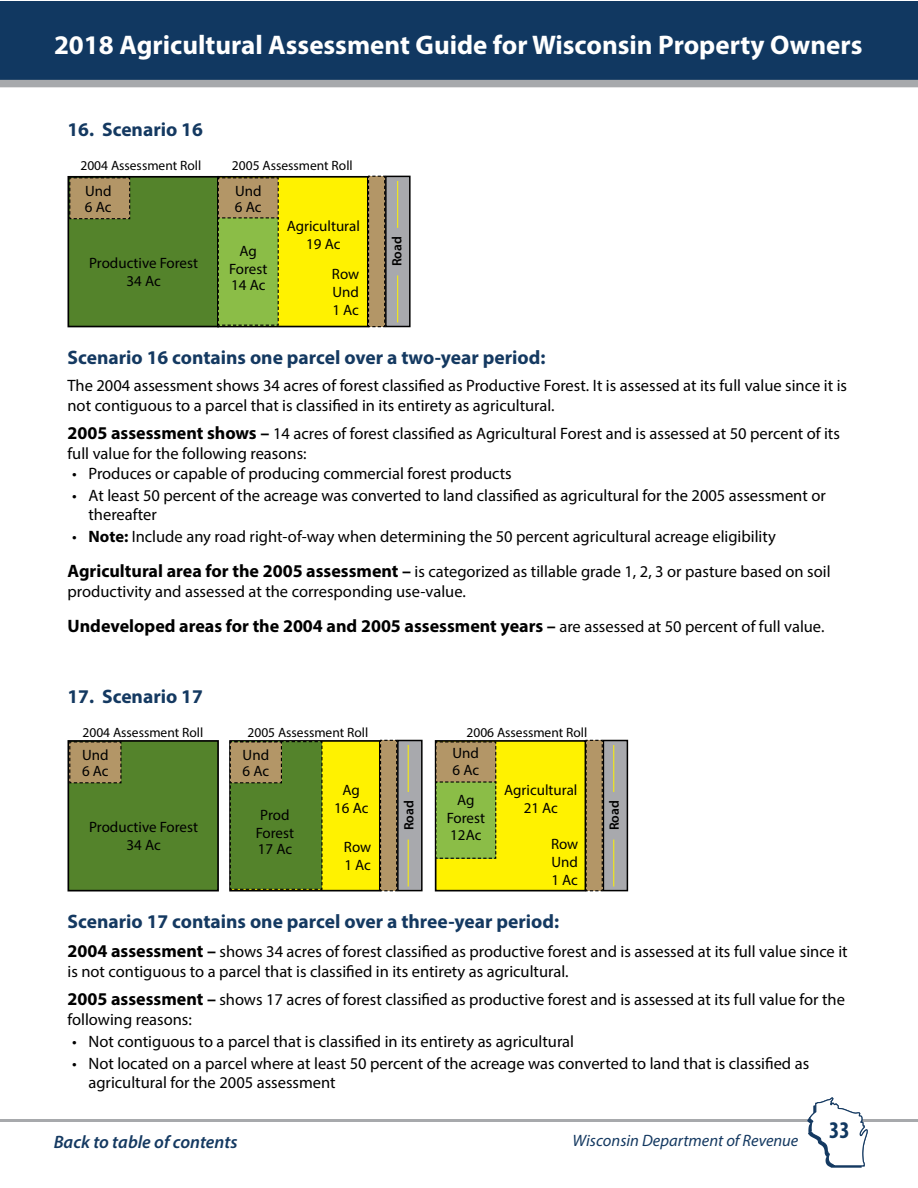
<style>
.page{position:relative;width:918px;height:1188px;background:#fff}
.page>*{position:absolute;margin:0;border:0;box-sizing:border-box;transform-origin:0 0}
.t1{font:700 27px "Myriad Pro";color:#fff}
.t2{font:700 condensed 24px "Myriad Pro";color:#113861}
.t3{font:700 19.5px "Myriad Pro";color:#143961}
.t4{font:700 18px "Myriad Pro";color:#000}
.t5{font:italic 600 18px "Myriad Pro";color:#143961}
.t6{font:16.5px/19.8px "Myriad Pro";color:#000}
.t7{font:italic 16.5px "Myriad Pro";color:#143961}
.t8{font:15px/18px "Myriad Pro";color:#000;text-align:center}
.t9{font:13.5px "Myriad Pro";color:#000}
.t10{font:600 13.5px "Myriad Pro";color:#000}
.s1{font-weight:700;font-size:18px}
.s2{font-weight:700}
.s3{font-weight:400;font-size:16.5px}
</style>
<div class="page">
<div style="left:1px;top:1px;width:917px;height:86px;background:#113861"></div>
<div style="left:0;top:80px;width:918px;height:7px;background:#a7a9ac"></div>
<hr style="left:0;top:1119px;width:918px;height:3px;background:#a7a9ac">
<svg style="left:807px;top:1097px;width:61px;height:71px"></svg>
<div style="left:68px;top:177px;width:150px;height:150px;background:#54832b"></div>
<div style="left:68px;top:176px;width:151px;height:151px;border:2px solid #000"></div>
<div style="left:218px;top:177px;width:150px;height:150px;background:#fff200"></div>
<div style="left:217px;top:176px;width:152px;height:151px;border:2px solid #000"></div>
<div style="left:386px;top:176px;width:24px;height:151px;background:#a8a9ad"></div>
<div style="left:385px;top:176px;width:26px;height:151px;border:2px solid #000"></div>
<svg style="left:367px;top:175px;width:19px;height:153px"></svg>
<svg style="left:69px;top:177px;width:62px;height:43px"></svg>
<svg style="left:217px;top:177px;width:62px;height:149px"></svg>
<hr style="left:397px;top:181px;width:1px;height:47px;background:#fff200">
<hr style="left:397px;top:275px;width:1px;height:47px;background:#fff200">
<div style="left:68px;top:741px;width:150px;height:150px;background:#54832b"></div>
<div style="left:68px;top:740px;width:151px;height:151px;border:2px solid #000"></div>
<div style="left:230px;top:741px;width:150px;height:150px;background:#fff200"></div>
<div style="left:229px;top:740px;width:152px;height:151px;border:2px solid #000"></div>
<div style="left:436px;top:741px;width:149px;height:150px;background:#fff200"></div>
<div style="left:435px;top:740px;width:151px;height:151px;border:2px solid #000"></div>
<div style="left:398px;top:741px;width:24px;height:150px;background:#a8a9ad"></div>
<div style="left:397px;top:740px;width:26px;height:151px;border:2px solid #000"></div>
<div style="left:603px;top:741px;width:24px;height:150px;background:#a8a9ad"></div>
<div style="left:603px;top:740px;width:25px;height:151px;border:2px solid #000"></div>
<svg style="left:379px;top:739px;width:19px;height:153px"></svg>
<svg style="left:585px;top:739px;width:18px;height:153px"></svg>
<svg style="left:435px;top:741px;width:62px;height:118px"></svg>
<hr style="left:408px;top:745px;width:1px;height:47px;background:#fff200">
<hr style="left:613px;top:745px;width:1px;height:47px;background:#fff200">
<hr style="left:408px;top:840px;width:1px;height:47px;background:#fff200">
<hr style="left:613px;top:840px;width:1px;height:47px;background:#fff200">
<svg style="left:229px;top:741px;width:94px;height:149px"></svg>
<svg style="left:69px;top:741px;width:53px;height:43px"></svg>
<h1 class="t1" style="left:54px;top:27px;width:810px">2018 Agricultural Assessment Guide for Wisconsin Property Owners</h1>
<p class="t3" style="left:68px;top:117px;width:137px">16. Scenario 16</p>
<p class="t9" style="left:80px;top:157px;width:122px">2004 Assessment Roll</p>
<p class="t9" style="left:232px;top:157px;width:122px">2005 Assessment Roll</p>
<p class="t8" style="left:85px;top:182px;width:28px;line-height:16.5px;text-align:left">Und<br>6 Ac</p>
<p class="t8" style="left:235px;top:182px;width:28px;line-height:16.5px;text-align:left">Und<br>6 Ac</p>
<p class="t8" style="left:229px;top:241px;width:40px">Ag<br>Forest</p>
<p class="t8" style="left:231px;top:276px;width:36px">14 Ac</p>
<p class="t8" style="left:332px;top:265px;width:29px;text-align:justify">Row Und 1 Ac</p>
<p class="t3" style="left:68px;top:345px;width:480px">Scenario 16 contains one parcel over a two-year period:</p>
<p class="t6" style="left:68px;top:375px;width:781px">The 2004 assessment shows 34 acres of forest classified as Productive Forest. It is assessed at its full value since it is not contiguous to a parcel that is classified in its entirety as agricultural.</p>
<p class="t6" style="left:68px;top:423px;width:774px"><span class="s1">2005 assessment shows –</span> 14 acres of forest classified as Agricultural Forest and is assessed at 50 percent of its full value for the following reasons:</p>
<p class="t6" style="left:72px;top:463px;width:441px">• Produces or capable of producing commercial forest products</p>
<p class="t6" style="left:89px;top:485px;width:739px;text-indent:-16px">• At least 50 percent of the acreage was converted to land classified as agricultural for the 2005 assessment or thereafter</p>
<p class="t6" style="left:68px;top:519px;width:765px;line-height:35.1px">• <span class="s2">Note:</span> Include any road right-of-way when determining the 50 percent agricultural acreage eligibility<br><span class="s1">Agricultural area for the 2005 assessment –</span> is categorized as tillable grade 1, 2, 3 or pasture based on soil</p>
<p class="t6" style="left:67px;top:582px;width:398px">productivity and assessed at the corresponding use-value.</p>
<p class="t4" style="left:68px;top:614px;width:757px">Undeveloped areas for the 2004 and 2005 assessment years – <span class="s3">are assessed at 50 percent of full value.</span></p>
<p class="t8" style="left:287px;top:216px;width:75px">Agricultural<br>19 Ac</p>
<p class="t10" style="left:388px;top:266px;width:32px;rotate:-90deg">Road</p>
<p class="t8" style="left:89px;top:254px;width:110px">Productive Forest<br>34 Ac</p>
<p class="t3" style="left:68px;top:684px;width:137px">17. Scenario 17</p>
<p class="t9" style="left:82px;top:724px;width:122px">2004 Assessment Roll</p>
<p class="t9" style="left:247px;top:724px;width:122px">2005 Assessment Roll</p>
<p class="t9" style="left:466px;top:724px;width:122px">2006 Assessment Roll</p>
<p class="t8" style="left:453px;top:745px;width:28px;line-height:16.5px;text-align:left">Und<br>6 Ac</p>
<p class="t8" style="left:256px;top:805px;width:40px">Prod<br>Forest</p>
<p class="t8" style="left:258px;top:840px;width:36px">17 Ac</p>
<p class="t8" style="left:82px;top:746px;width:28px;line-height:16.5px;text-align:left">Und<br>6 Ac</p>
<p class="t8" style="left:243px;top:746px;width:28px;line-height:16.5px;text-align:left">Und<br>6 Ac</p>
<p class="t8" style="left:334px;top:781px;width:36px">Ag<br>16 Ac</p>
<p class="t8" style="left:504px;top:781px;width:75px">Agricultural<br>21 Ac</p>
<p class="t8" style="left:447px;top:791px;width:40px">Ag<br>Forest</p>
<p class="t8" style="left:450px;top:825px;width:33px">12Ac</p>
<p class="t10" style="left:400px;top:830px;width:32px;rotate:-90deg">Road</p>
<p class="t10" style="left:606px;top:830px;width:32px;rotate:-90deg">Road</p>
<p class="t8" style="left:89px;top:818px;width:110px">Productive Forest<br>34 Ac</p>
<p class="t8" style="left:344px;top:837px;width:29px;text-align:left">Row<br>1 Ac</p>
<p class="t8" style="left:551px;top:834px;width:29px;text-align:justify">Row Und 1 Ac</p>
<p class="t3" style="left:68px;top:909px;width:493px">Scenario 17 contains one parcel over a three-year period:</p>
<p class="t6" style="left:67px;top:941px;width:782px"><span class="s1">2004 assessment –</span> shows 34 acres of forest classified as productive forest and is assessed at its full value since it is not contiguous to a parcel that is classified in its entirety as agricultural.</p>
<p class="t6" style="left:67px;top:989px;width:779px"><span class="s1">2005 assessment –</span> shows 17 acres of forest classified as productive forest and is assessed at its full value for the following reasons:</p>
<p class="t6" style="left:72px;top:1031px;width:504px">• Not contiguous to a parcel that is classified in its entirety as agricultural</p>
<p class="t6" style="left:89px;top:1053px;width:722px;text-indent:-16px">• Not located on a parcel where at least 50 percent of the acreage was converted to land that is classified as agricultural for the 2005 assessment</p>
<p class="t5" style="left:54px;top:1130px;width:185px">Back to table of contents</p>
<p class="t7" style="left:573px;top:1130px;width:227px">Wisconsin Department of Revenue</p>
<h2 class="t2" style="left:829px;top:1115px;width:22px">33</h2>
</div>
